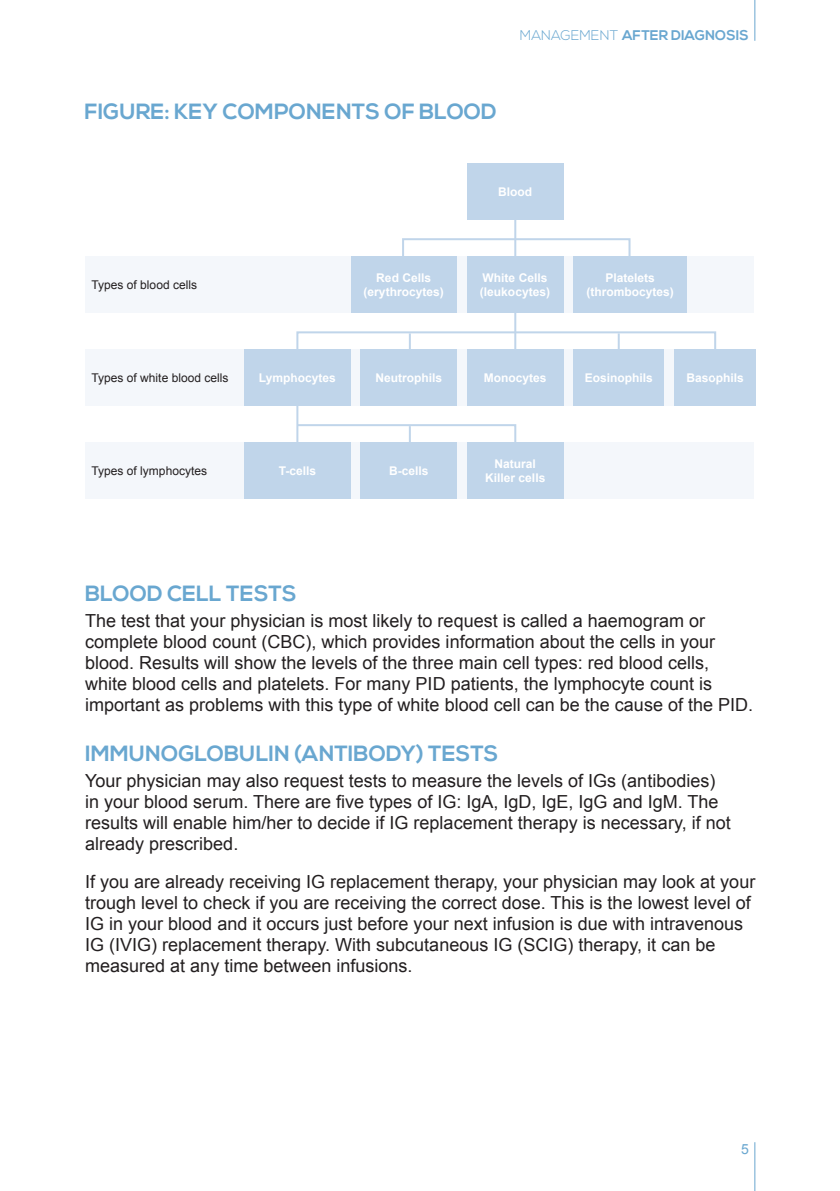
<style>
.page{position:relative;width:840px;height:1191px;background:#fff}
.page>*{position:absolute;margin:0;border:0;box-sizing:border-box;transform-origin:0 0}
.titulo2{font:700 22px "Nexa";color:#69a7d0}
.txt{font:18px/21px "Arial";color:#231f20}
.t1{font:700 14px "Nexa";color:#69a7d0}
.t2{font:14px "Arial";color:#69a7d0}
.t3{font:700 12px/14.4px "Arial";color:#fff;text-align:center}
.t4{font:12px "Arial";color:#231f20}
.s1{font-weight:300}
</style>
<div class="page">
<hr style="left:754px;top:1142px;width:1px;height:49px;background:#69a7d0">
<hr style="left:754px;top:0;width:1px;height:41px;background:#69a7d0">
<svg style="left:298px;top:423px;width:219px;height:19px"></svg>
<div style="left:402px;top:238px;width:228px;height:47px;border:2px solid #c0d5ea"></div>
<hr style="left:514px;top:192px;width:2px;height:188px;background:#c0d5ea">
<hr style="left:408px;top:333px;width:2px;height:61px;background:#c0d5ea">
<hr style="left:296px;top:396px;width:2px;height:60px;background:#c0d5ea">
<hr style="left:408px;top:426px;width:2px;height:60px;background:#c0d5ea">
<hr style="left:617px;top:333px;width:2px;height:61px;background:#c0d5ea">
<div style="left:86px;top:256px;width:667px;height:57px;background:#f4f7fb"></div>
<div style="left:86px;top:349px;width:667px;height:57px;background:#f4f7fb"></div>
<div style="left:86px;top:442px;width:667px;height:57px;background:#f4f7fb"></div>
<div style="left:467px;top:163px;width:96px;height:57px;background:#c0d5ea"></div>
<div style="left:350px;top:256px;width:106px;height:57px;background:#c0d5ea"></div>
<div style="left:244px;top:349px;width:106px;height:57px;background:#c0d5ea"></div>
<div style="left:244px;top:442px;width:106px;height:57px;background:#c0d5ea"></div>
<div style="left:466px;top:256px;width:97px;height:57px;background:#c0d5ea"></div>
<div style="left:360px;top:349px;width:97px;height:57px;background:#c0d5ea"></div>
<div style="left:360px;top:442px;width:97px;height:57px;background:#c0d5ea"></div>
<div style="left:573px;top:256px;width:113px;height:57px;background:#c0d5ea"></div>
<div style="left:467px;top:349px;width:96px;height:57px;background:#c0d5ea"></div>
<div style="left:467px;top:442px;width:96px;height:57px;background:#c0d5ea"></div>
<div style="left:573px;top:349px;width:90px;height:57px;background:#c0d5ea"></div>
<div style="left:674px;top:349px;width:81px;height:57px;background:#c0d5ea"></div>
<div style="left:296px;top:331px;width:419px;height:48px;border:2px solid #c0d5ea"></div>
<p class="t1" style="left:519px;top:27px;width:230px"><span class="s1">MANAGEMENT</span> AFTER DIAGNOSIS</p>
<p class="titulo2" style="left:84px;top:98px;width:413px">FIGURE: KEY COMPONENTS OF BLOOD</p>
<p class="t4" style="left:91px;top:277px;width:107px">Types of blood cells</p>
<p class="t4" style="left:91px;top:370px;width:138px">Types of white blood cells</p>
<p class="t3" style="left:363px;top:271px;width:82px">Red Cells (erythrocytes)</p>
<p class="t3" style="left:259px;top:371px;width:78px">Lymphocytes</p>
<p class="t3" style="left:375px;top:371px;width:68px">Neutrophils</p>
<p class="t4" style="left:91px;top:463px;width:117px">Types of lymphocytes</p>
<p class="t3" style="left:278px;top:464px;width:39px">T-cells</p>
<p class="t3" style="left:389px;top:464px;width:41px">B-cells</p>
<p class="t3" style="left:498px;top:185px;width:35px">Blood</p>
<p class="t3" style="left:479px;top:271px;width:72px;text-align:left">White Cells (leukocytes)</p>
<p class="t3" style="left:483px;top:371px;width:64px">Monocytes</p>
<p class="t3" style="left:485px;top:457px;width:62px">Natural<br>Killer cells</p>
<p class="t3" style="left:586px;top:271px;width:89px">Platelets (thrombocytes)</p>
<p class="t3" style="left:584px;top:371px;width:70px">Eosinophils</p>
<p class="t3" style="left:686px;top:371px;width:59px">Basophils</p>
<p class="titulo2" style="left:85px;top:580px;width:213px">BLOOD CELL TESTS</p>
<p class="txt" style="left:85px;top:611px;width:669px">The test that your physician is most likely to request is called a haemogram or complete blood count (CBC), which provides information about the cells in your blood. Results will show the levels of the three main cell types: red blood cells, white blood cells and platelets. For many PID patients, the lymphocyte count is important as problems with this type of white blood cell can be the cause of the PID.</p>
<p class="titulo2" style="left:85px;top:740px;width:414px">IMMUNOGLOBULIN (ANTIBODY) TESTS</p>
<p class="txt" style="left:85px;top:770px;width:646px">Your physician may also request tests to measure the levels of IGs (antibodies) in your blood serum. There are five types of IG: IgA, IgD, IgE, IgG and IgM. The results will enable him/her to decide if IG replacement therapy is necessary, if not already prescribed.</p>
<p class="txt" style="left:85px;top:871px;width:671px">If you are already receiving IG replacement therapy, your physician may look at your trough level to check if you are receiving the correct dose. This is the lowest level of IG in your blood and it occurs just before your next infusion is due with intravenous IG (IVIG) replacement therapy. With subcutaneous IG (SCIG) therapy, it can be measured at any time between infusions.</p>
<p class="t2" style="left:740px;top:1140px;width:9px">5</p>
</div>
